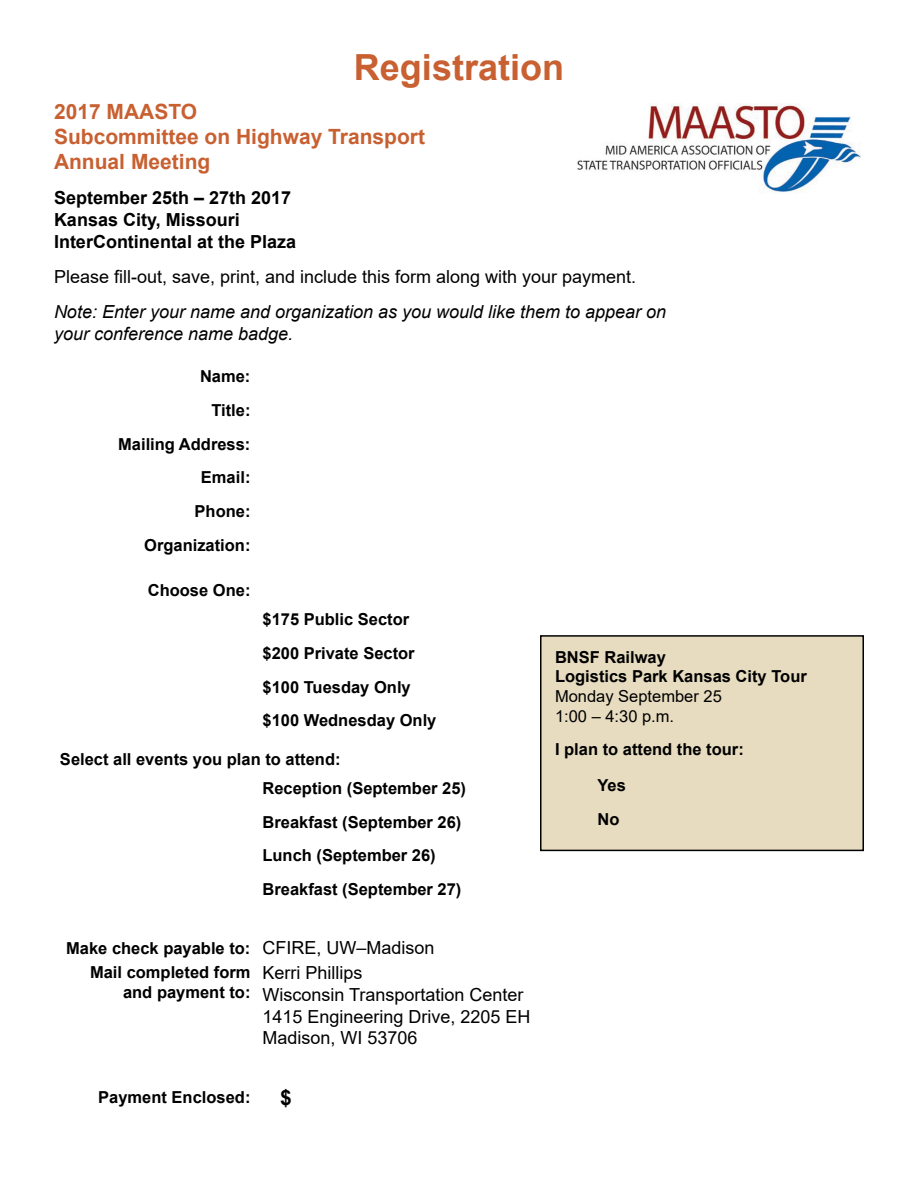
<style>
.page{position:relative;width:918px;height:1188px;background:#fff}
.page>*{position:absolute;margin:0;border:0;box-sizing:border-box;transform-origin:0 0}
.t1{font:700 36px "Arial";color:#c86031}
.t2{font:700 21px/25.2px "Arial";color:#c86031}
.t3{font:700 21px "Arial";color:#000}
.t4{font:18px/21.6px "Arial";color:#000}
.t5{font:italic 18px/21.6px "Arial";color:#000}
.t6{font:700 18px/21.6px "Arial";color:#000}
.t7{font:700 16.5px/33.8px "Arial";color:#000}
.t8{font:16.5px/19.8px "Arial";color:#000}
.s1{font-weight:400;font-size:18px}
</style>
<div class="page">
<div style="left:541px;top:636px;width:322px;height:214px;background:#e7dcc0"></div>
<div style="left:540px;top:635px;width:324px;height:216px;border:2px solid #000"></div>
<img style="left:577px;top:104px;width:284px;height:89px">
<h1 class="t1" style="left:354px;top:42px;width:212px">Registration</h1>
<p class="t2" style="left:54px;top:99px;width:373px">2017 MAASTO<br>Subcommittee on Highway Transport<br>Annual Meeting</p>
<p class="t6" style="left:54px;top:187px;width:244px">September 25th – 27th 2017<br>Kansas City, Missouri<br>InterContinental at the Plaza</p>
<p class="t4" style="left:54px;top:266px;width:584px">Please fill-out, save, print, and include this form along with your payment.</p>
<p class="t5" style="left:54px;top:301px;width:614px">Note: Enter your name and organization as you would like them to appear on your conference name badge.</p>
<p class="t7" style="left:118px;top:360px;width:134px;text-align:right">Name:<br>Title:<br>Mailing Address:<br>Email:<br>Phone:<br>Organization:</p>
<p class="t7" style="left:148px;top:574px;width:104px">Choose One:</p>
<p class="t7" style="left:263px;top:603px;width:175px">$175 Public Sector $200 Private Sector $100 Tuesday Only $100 Wednesday Only</p>
<p class="t7" style="left:263px;top:745px;width:205px;line-height:28.8px;text-indent:-203px">Select all events you plan to attend:<br>Reception (September 25)</p>
<p class="t7" style="left:263px;top:805px;width:200px">Breakfast (September 26)<br>Lunch (September 26)<br>Breakfast (September 27)</p>
<p class="t7" style="left:555px;top:647px;width:253px;line-height:19.8px">BNSF Railway<br>Logistics Park Kansas City Tour</p>
<p class="t8" style="left:555px;top:686px;width:168px">Monday September 25<br>1:00 – 4:30 p.m.</p>
<p class="t7" style="left:598px;top:732px;width:148px;line-height:35.5px;text-indent:-43px">I plan to attend the tour:<br>Yes</p>
<p class="t7" style="left:598px;top:802px;width:23px">No</p>
<p class="t7" style="left:90px;top:936px;width:346px;line-height:24.2px;text-indent:-24px">Make check payable to: <span class="s1">CFIRE, UW–Madison<br></span>Mail completed form</p>
<p class="t7" style="left:123px;top:976px;width:129px">and payment to:</p>
<p class="t4" style="left:262px;top:962px;width:270px">Kerri Phillips<br>Wisconsin Transportation Center<br>1415 Engineering Drive, 2205 EH<br>Madison, WI 53706</p>
<p class="t7" style="left:98px;top:1081px;width:154px">Payment Enclosed:</p>
<p class="t3" style="left:280px;top:1083px;width:13px">$</p>
</div>
